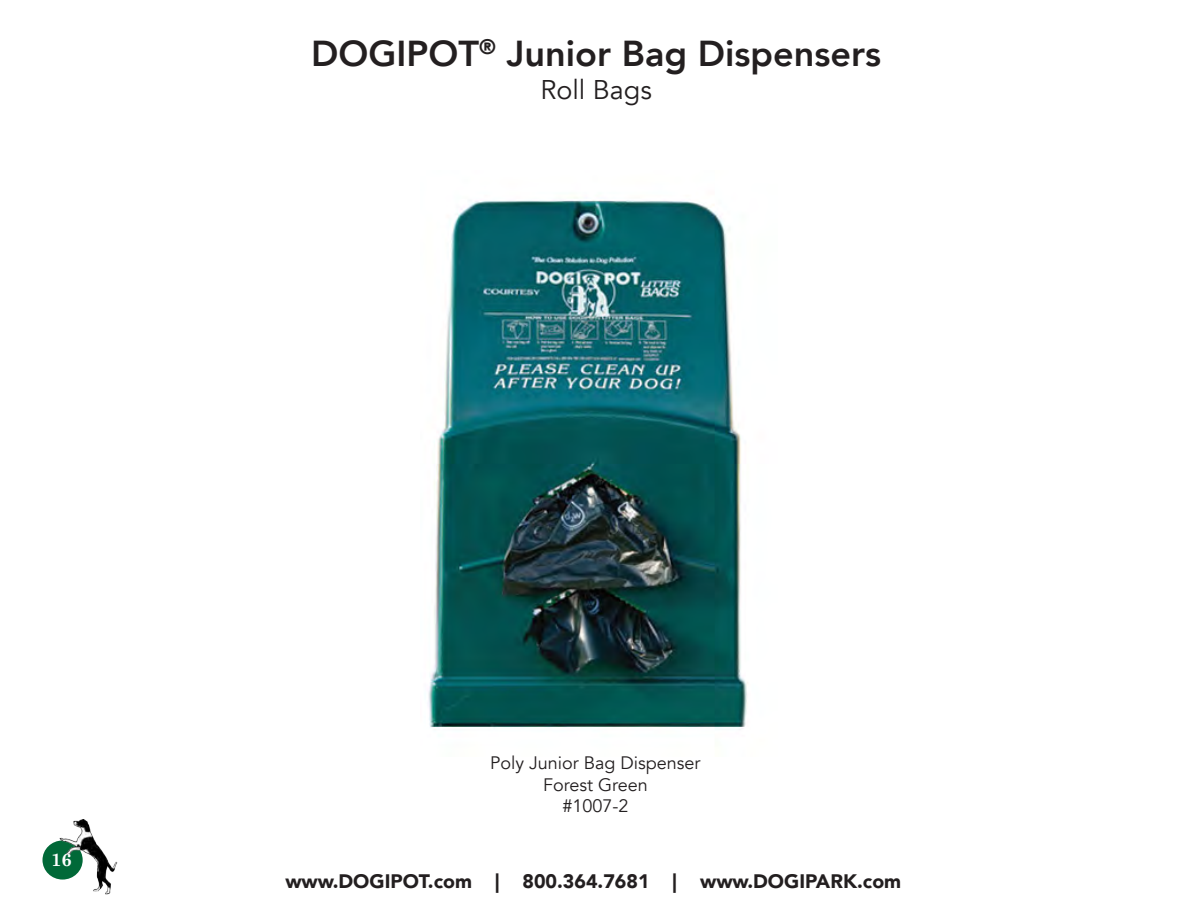
<style>
.page{position:relative;width:1190px;height:919px;background:#fff}
.page>*{position:absolute;margin:0;border:0;box-sizing:border-box;transform-origin:0 0}
.t1{font:800 36px "Avenir";color:#231f20}
.t2{font:27px "Avenir";color:#231f20}
.t3{font:900 19.5px "Avenir";color:#231f20}
.t4{font:18px/21.6px "Avenir";color:#231f20;text-align:center}
.t5{font:700 18px "Century Schoolbook";color:#fff}
</style>
<div class="page">
<img style="left:428px;top:197px;width:320px;height:532px">
<div style="left:42px;top:840px;width:41px;height:39px;background:#016938;border-radius:50%"></div>
<img style="left:53px;top:819px;width:65px;height:75px">
<h1 class="t1" style="left:311px;top:21px;width:572px">DOGIPOT<sup>®</sup> Junior Bag Dispensers</h1>
<h2 class="t2" style="left:540px;top:73px;width:113px">Roll Bags</h2>
<p class="t5" style="left:51px;top:848px;width:22px">16</p>
<p class="t4" style="left:490px;top:752px;width:212px">Poly Junior Bag Dispenser<br>Forest Green<br>#1007-2</p>
<p class="t3" style="left:285px;top:864px;width:617px">www.DOGIPOT.com | 800.364.7681 | www.DOGIPARK.com</p>
</div>
